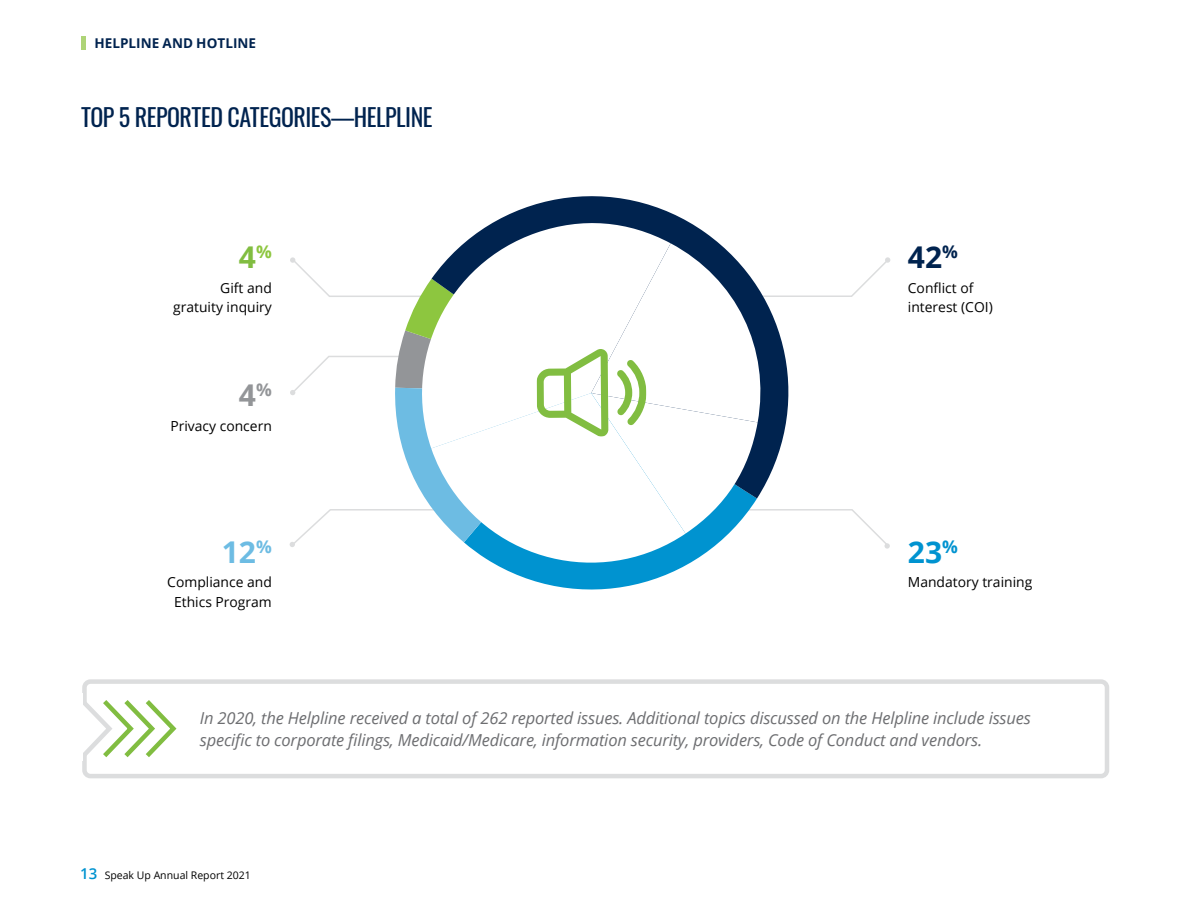
<style>
.page{position:relative;width:1188px;height:918px;background:#fff}
.page>*{position:absolute;margin:0;border:0;box-sizing:border-box;transform-origin:0 0}
.Ethics-Numbers{font:700 30px "Open Sans";color:#6dbce3}
.Ethics-Numbers-2{font:700 30px "Open Sans";color:#00234f}
.Ethics-Numbers-3{font:700 30px "Open Sans";color:#0093d0}
.Ethics-Numbers-4{font:700 30px "Open Sans";color:#81bd41}
.Ethics-Numbers-5{font:700 30px "Open Sans";color:#939598}
.Ethics-H2{font:24px "Oswald";letter-spacing:-.02em;color:#00234f}
.FLI-Caption{font:italic 16.5px/22.5px "Open Sans";letter-spacing:-.01em;color:#6d6e71}
.FLI-BodyText{font:13.8px/19.5px "Open Sans";color:#000;text-align:right}
.t1{font:700 13.5px "Open Sans";color:#00234f}
.t2{font:10.5px "Open Sans";color:#000}
.s1{font-weight:600;font-size:15px;color:#0093d0}
</style>
<div class="page">
<svg style="left:555px;top:549px;width:156px;height:41px"></svg>
<svg style="left:503px;top:196px;width:216px;height:47px;fill:#00234f"></svg>
<svg style="left:464px;top:217px;width:207px;height:26px;fill:#01234f"></svg>
<svg style="left:472px;top:549px;width:214px;height:37px;fill:#0093d0"></svg>
<svg style="left:290px;top:243px;width:600px;height:306px"></svg>
<div style="left:81px;top:36px;width:5px;height:14px;background:#aed477"></div>
<div style="left:82px;top:679px;width:1027px;height:99px;border:4px solid #dcddde;border-radius:6px"></div>
<svg style="left:82px;top:694px;width:95px;height:69px"></svg>
<p class="t1" style="left:94px;top:33px;width:163px">HELPLINE AND HOTLINE</p>
<p class="Ethics-H2" style="left:81px;top:96px;width:353px">TOP 5 REPORTED CATEGORIES—HELPLINE</p>
<p class="Ethics-Numbers-4" style="left:239px;top:236px;width:34px">4<sup>%</sup></p>
<p class="FLI-BodyText" style="left:173px;top:278px;width:100px">Gift and gratuity inquiry</p>
<p class="Ethics-Numbers-5" style="left:239px;top:374px;width:34px">4<sup>%</sup></p>
<p class="FLI-BodyText" style="left:170px;top:416px;width:103px">Privacy concern</p>
<p class="Ethics-Numbers" style="left:222px;top:531px;width:52px">12<sup>%</sup></p>
<p class="FLI-BodyText" style="left:167px;top:572px;width:106px;text-align:center">Compliance and<br>Ethics Program</p>
<p class="Ethics-Numbers-2" style="left:908px;top:236px;width:52px">42<sup>%</sup></p>
<p class="FLI-BodyText" style="left:908px;top:278px;width:86px;text-align:left">Conflict of interest (COI)</p>
<p class="Ethics-Numbers-3" style="left:908px;top:531px;width:52px">23<sup>%</sup></p>
<p class="FLI-BodyText" style="left:908px;top:572px;width:126px">Mandatory training</p>
<p class="FLI-Caption" style="left:200px;top:706px;width:833px">In 2020, the Helpline received a total of 262 reported issues. Additional topics discussed on the Helpline include issues specific to corporate filings, Medicaid/Medicare, information security, providers, Code of Conduct and vendors.</p>
<p class="t2" style="left:80px;top:868px;width:172px"><span class="s1">13</span> Speak Up Annual Report 2021</p>
</div>
